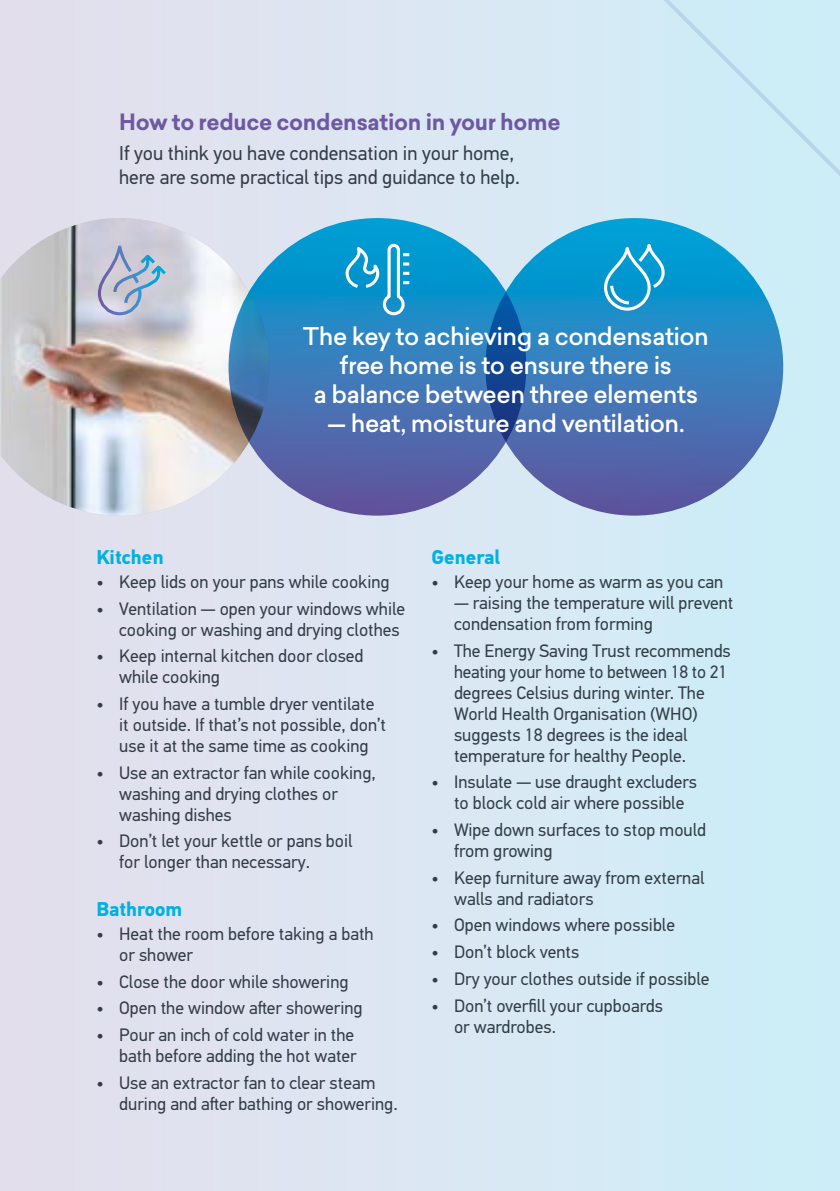
<style>
.page{position:relative;width:840px;height:1191px;background:#fff}
.page>*{position:absolute;margin:0;border:0;box-sizing:border-box;transform-origin:0 0}
.t1{font:500 24px/28.8px "Sailec";letter-spacing:-.02em;color:#fff;text-align:center}
.t2{font:700 22px "Sailec";letter-spacing:-.015em;color:#6f58a2}
.t3{font:20px/24px "PF Din Text Std";color:#343e48}
.t4{font:700 20px "PF Din Text Std";color:#00b1e1}
.t5{font:18px/21px "PF Din Text Std";color:#343e48}
</style>
<div class="page">
<div style="left:0;top:0;width:839px;height:1191px;background:linear-gradient(to right,#e6deed,#cdeef8)"></div>
<img style="left:0;top:218px;width:269px;height:297px">
<svg style="left:485px;top:218px;width:297px;height:297px;background:#5262a8"></svg>
<svg style="left:228px;top:218px;width:298px;height:297px;background:#416fae"></svg>
<svg style="left:329px;top:0;width:510px;height:424px;background:#96c4e1"></svg>
<svg style="left:96px;top:233px;width:73px;height:84px;background:#bac1d4"></svg>
<svg style="left:341px;top:240px;width:68px;height:77px;background:#31a5d4"></svg>
<svg style="left:602px;top:227px;width:63px;height:85px;background:#27a7d7"></svg>
<p class="t2" style="left:119px;top:106px;width:442px">How to reduce condensation in your home</p>
<p class="t3" style="left:119px;top:141px;width:402px">If you think you have condensation in your home, here are some practical tips and guidance to help.</p>
<h1 class="t1" style="left:302px;top:322px;width:407px">The key to achieving a condensation free home is to ensure there is<br>a balance between three elements</h1>
<h1 class="t1" style="left:327px;top:408px;width:359px">— heat, moisture and ventilation.</h1>
<p class="t4" style="left:96px;top:545px;width:69px">Kitchen</p>
<p class="t5" style="left:96px;top:571px;width:294px">• Keep lids on your pans while cooking</p>
<p class="t5" style="left:96px;top:598px;width:310px;text-align:right">• Ventilation — open your windows while cooking or washing and drying clothes</p>
<p class="t5" style="left:119px;top:645px;width:246px;text-indent:-23px">• Keep internal kitchen door closed while cooking</p>
<p class="t5" style="left:119px;top:693px;width:268px;text-indent:-23px">• If you have a tumble dryer ventilate it outside. If that’s not possible, don’t use it at the same time as cooking</p>
<p class="t5" style="left:119px;top:762px;width:258px;text-indent:-23px">• Use an extractor fan while cooking, washing and drying clothes or washing dishes</p>
<p class="t5" style="left:119px;top:831px;width:235px;text-indent:-23px">• Don’t let your kettle or pans boil for longer than necessary.</p>
<p class="t4" style="left:96px;top:897px;width:87px">Bathroom</p>
<p class="t5" style="left:119px;top:923px;width:256px;text-indent:-23px">• Heat the room before taking a bath or shower</p>
<p class="t5" style="left:96px;top:971px;width:253px">• Close the door while showering</p>
<p class="t5" style="left:96px;top:997px;width:267px">• Open the window after showering</p>
<p class="t5" style="left:96px;top:1024px;width:262px;text-align:right">• Pour an inch of cold water in the bath before adding the hot water</p>
<p class="t5" style="left:119px;top:1072px;width:280px;text-indent:-23px">• Use an extractor fan to clear steam during and after bathing or showering.</p>
<p class="t4" style="left:431px;top:545px;width:70px">General</p>
<p class="t5" style="left:431px;top:571px;width:293px">• Keep your home as warm as you can</p>
<p class="t5" style="left:454px;top:592px;width:281px">— raising the temperature will prevent condensation from forming</p>
<p class="t5" style="left:454px;top:640px;width:278px;text-indent:-23px">• The Energy Saving Trust recommends heating your home to between 18 to 21 degrees Celsius during winter. The World Health Organisation (WHO) suggests 18 degrees is the ideal temperature for healthy People.</p>
<p class="t5" style="left:431px;top:771px;width:267px;text-align:center">• Insulate — use draught excluders to block cold air where possible</p>
<p class="t5" style="left:454px;top:819px;width:253px;text-indent:-23px">• Wipe down surfaces to stop mould from growing</p>
<p class="t5" style="left:454px;top:867px;width:252px;text-indent:-23px">• Keep furniture away from external walls and radiators</p>
<p class="t5" style="left:431px;top:915px;width:245px">• Open windows where possible</p>
<p class="t5" style="left:431px;top:941px;width:149px">• Don’t block vents</p>
<p class="t5" style="left:431px;top:968px;width:279px">• Dry your clothes outside if possible</p>
<p class="t5" style="left:454px;top:995px;width:210px;text-indent:-23px">• Don’t overfill your cupboards or wardrobes.</p>
</div>
